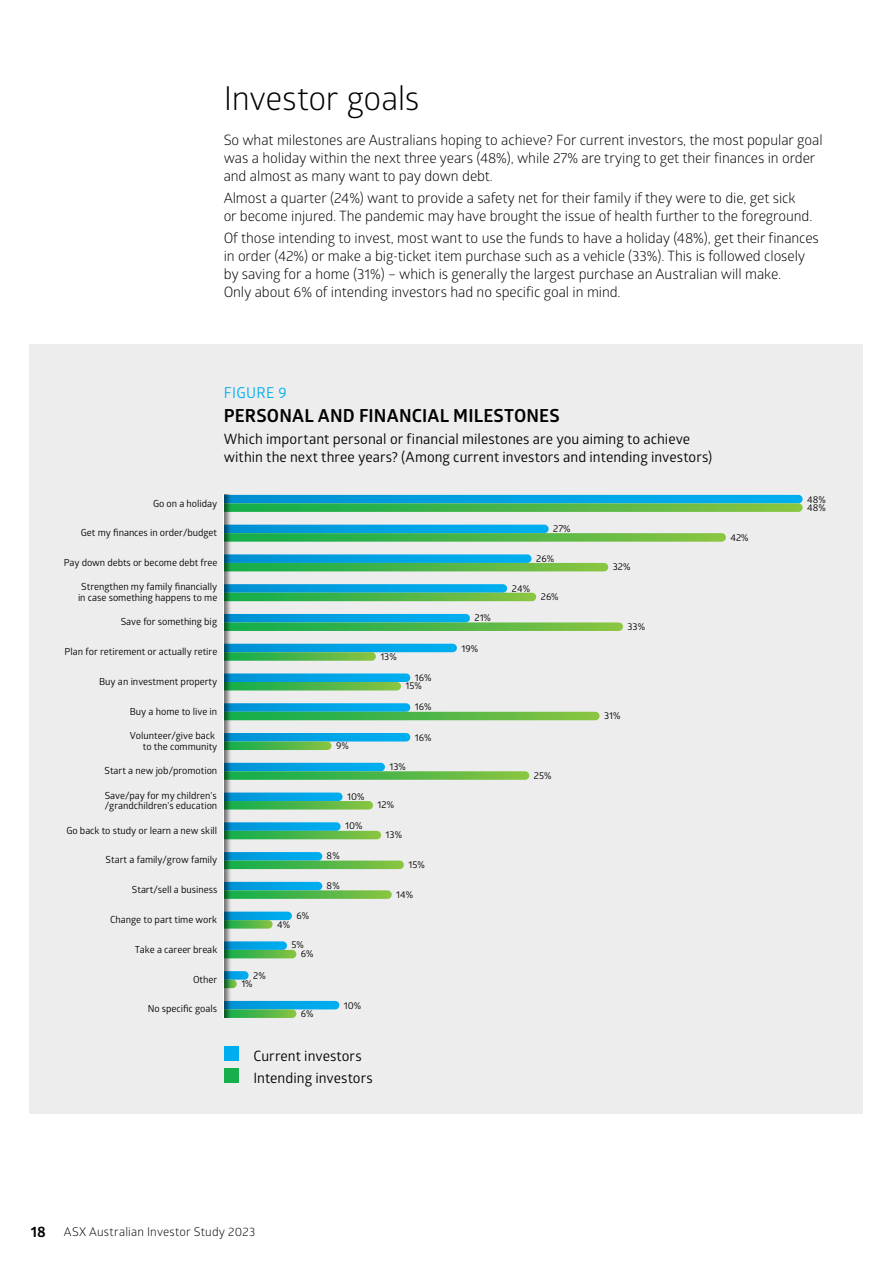
<style>
.page{position:relative;width:893px;height:1263px;background:#fff}
.page>*{position:absolute;margin:0;border:0;box-sizing:border-box;transform-origin:0 0}
.t1{font:33px "Glober";letter-spacing:-.01em;color:#000}
.t2{font:700 18px "Glober";letter-spacing:.01em;color:#000}
.t3{font:15px "Glober";letter-spacing:.025em;color:#00aeef}
.t4{font:14.25px/18px "Glober";letter-spacing:-.005em;color:#000}
.t5{font:14.25px/18px "Glober";letter-spacing:.005em;color:#000}
.t6{font:12px "Glober";letter-spacing:.02em;color:#000}
.t7{font:9.75px/10.5px "Glober";letter-spacing:-.005em;color:#000;text-align:center}
.s1{font-weight:700;font-size:15px}
</style>
<div class="page">
<div style="left:30px;top:344px;width:833px;height:770px;background:#ededee"></div>
<svg style="left:232px;top:495px;width:571px;height:17px;background:#2bad96"></svg>
<svg style="left:254px;top:525px;width:472px;height:17px"></svg>
<svg style="left:254px;top:554px;width:354px;height:17px;background:#45b69b"></svg>
<svg style="left:254px;top:584px;width:282px;height:17px;background:#38b298"></svg>
<svg style="left:254px;top:614px;width:369px;height:17px"></svg>
<svg style="left:254px;top:644px;width:203px;height:17px"></svg>
<svg style="left:254px;top:673px;width:156px;height:17px;background:#33b1a0"></svg>
<svg style="left:254px;top:703px;width:345px;height:17px"></svg>
<svg style="left:254px;top:733px;width:156px;height:17px"></svg>
<svg style="left:254px;top:763px;width:275px;height:17px"></svg>
<svg style="left:254px;top:792px;width:119px;height:17px;background:#50ba9d"></svg>
<svg style="left:254px;top:822px;width:127px;height:17px"></svg>
<svg style="left:254px;top:852px;width:150px;height:17px"></svg>
<svg style="left:254px;top:882px;width:138px;height:17px"></svg>
<svg style="left:254px;top:912px;width:38px;height:17px"></svg>
<svg style="left:254px;top:941px;width:42px;height:17px"></svg>
<svg style="left:254px;top:1001px;width:85px;height:17px"></svg>
<div style="left:207px;top:498px;width:47px;height:530px;background:#000;opacity:.5"></div>
<div style="left:224px;top:495px;width:8px;height:523px;background:#000;opacity:.5"></div>
<div style="left:224px;top:1046px;width:15px;height:15px;background:#00aeef"></div>
<div style="left:224px;top:1068px;width:15px;height:15px;background:#16af4b"></div>
<h1 class="t1" style="left:224px;top:75px;width:197px">Investor goals</h1>
<p class="t4" style="left:224px;top:130px;width:600px">So what milestones are Australians hoping to achieve? For current investors, the most popular goal was a holiday within the next three years (48%), while 27% are trying to get their finances in order and almost as many want to pay down debt.</p>
<p class="t4" style="left:224px;top:188px;width:590px">Almost a quarter (24%) want to provide a safety net for their family if they were to die, get sick<br>or become injured. The pandemic may have brought the issue of health further to the foreground.</p>
<p class="t4" style="left:224px;top:229px;width:597px">Of those intending to invest, most want to use the funds to have a holiday (48%), get their finances in order (42%) or make a big-ticket item purchase such as a vehicle (33%). This is followed closely by saving for a home (31%) – which is generally the largest purchase an Australian will make.<br>Only about 6% of intending investors had no specific goal in mind.</p>
<p class="t3" style="left:224px;top:382px;width:65px">FIGURE 9</p>
<p class="t2" style="left:224px;top:403px;width:338px">PERSONAL AND FINANCIAL MILESTONES</p>
<p class="t5" style="left:224px;top:429px;width:490px">Which important personal or financial milestones are you aiming to achieve within the next three years? (Among current investors and intending investors)</p>
<p class="t7" style="left:153px;top:497px;width:66px">Go on a holiday</p>
<p class="t7" style="left:81px;top:527px;width:138px">Get my finances in order/budget</p>
<p class="t7" style="left:64px;top:557px;width:155px">Pay down debts or become debt free</p>
<p class="t7" style="left:78px;top:581px;width:141px">Strengthen my family financially in case something happens to me</p>
<p class="t7" style="left:121px;top:616px;width:98px">Save for something big</p>
<p class="t7" style="left:65px;top:646px;width:154px">Plan for retirement or actually retire</p>
<p class="t7" style="left:99px;top:676px;width:120px">Buy an investment property</p>
<p class="t7" style="left:130px;top:706px;width:89px">Buy a home to live in</p>
<p class="t7" style="left:130px;top:730px;width:89px;text-align:right">Volunteer/give back to the community</p>
<p class="t7" style="left:105px;top:765px;width:114px">Start a new job/promotion</p>
<p class="t7" style="left:105px;top:789px;width:114px;text-align:left">Save/pay for my children's /grandchildren's education</p>
<p class="t7" style="left:66px;top:824px;width:152px">Go back to study or learn a new skill</p>
<p class="t7" style="left:106px;top:854px;width:113px">Start a family/grow family</p>
<p class="t7" style="left:132px;top:884px;width:87px">Start/sell a business</p>
<p class="t7" style="left:110px;top:914px;width:109px">Change to part time work</p>
<p class="t7" style="left:135px;top:944px;width:84px">Take a career break</p>
<p class="t7" style="left:193px;top:973px;width:26px">Other</p>
<p class="t7" style="left:148px;top:1003px;width:71px">No specific goals</p>
<p class="t7" style="left:253px;top:969px;width:14px">2%</p>
<p class="t7" style="left:241px;top:978px;width:13px">1%</p>
<p class="t7" style="left:296px;top:910px;width:14px">6%</p>
<p class="t7" style="left:292px;top:939px;width:14px">5%</p>
<p class="t7" style="left:277px;top:919px;width:14px">4%</p>
<p class="t7" style="left:301px;top:948px;width:14px">6%</p>
<p class="t7" style="left:301px;top:1008px;width:14px">6%</p>
<p class="t7" style="left:336px;top:740px;width:14px">9%</p>
<p class="t7" style="left:347px;top:791px;width:19px">10%</p>
<p class="t7" style="left:345px;top:820px;width:19px">10%</p>
<p class="t7" style="left:327px;top:850px;width:15px">8%</p>
<p class="t7" style="left:327px;top:880px;width:15px">8%</p>
<p class="t7" style="left:380px;top:651px;width:18px">13%</p>
<p class="t7" style="left:415px;top:671px;width:18px">16%</p>
<p class="t7" style="left:415px;top:701px;width:18px">16%</p>
<p class="t7" style="left:415px;top:731px;width:18px">16%</p>
<p class="t7" style="left:406px;top:680px;width:18px">15%</p>
<p class="t7" style="left:390px;top:761px;width:18px">13%</p>
<p class="t7" style="left:378px;top:799px;width:18px">12%</p>
<p class="t7" style="left:386px;top:829px;width:18px">13%</p>
<p class="t7" style="left:408px;top:859px;width:18px">15%</p>
<p class="t7" style="left:396px;top:889px;width:18px">14%</p>
<p class="t7" style="left:344px;top:1000px;width:19px">10%</p>
<p class="t5" style="left:253px;top:1044px;width:121px;line-height:22.2px">Current investors<br>Intending investors</p>
<p class="t7" style="left:475px;top:612px;width:18px">21%</p>
<p class="t7" style="left:461px;top:643px;width:18px">19%</p>
<p class="t7" style="left:553px;top:523px;width:19px">27%</p>
<p class="t7" style="left:536px;top:553px;width:19px">26%</p>
<p class="t7" style="left:512px;top:583px;width:20px">24%</p>
<p class="t7" style="left:541px;top:591px;width:19px">26%</p>
<p class="t7" style="left:534px;top:769px;width:19px">25%</p>
<p class="t7" style="left:613px;top:561px;width:19px">32%</p>
<p class="t7" style="left:628px;top:621px;width:19px">33%</p>
<p class="t7" style="left:604px;top:710px;width:18px">31%</p>
<p class="t7" style="left:730px;top:532px;width:20px">42%</p>
<p class="t6" style="left:31px;top:1223px;width:226px"><span class="s1">18</span> ASX Australian Investor Study 2023</p>
<p class="t7" style="left:807px;top:494px;width:20px">48%</p>
<p class="t7" style="left:807px;top:502px;width:20px">48%</p>
</div>
